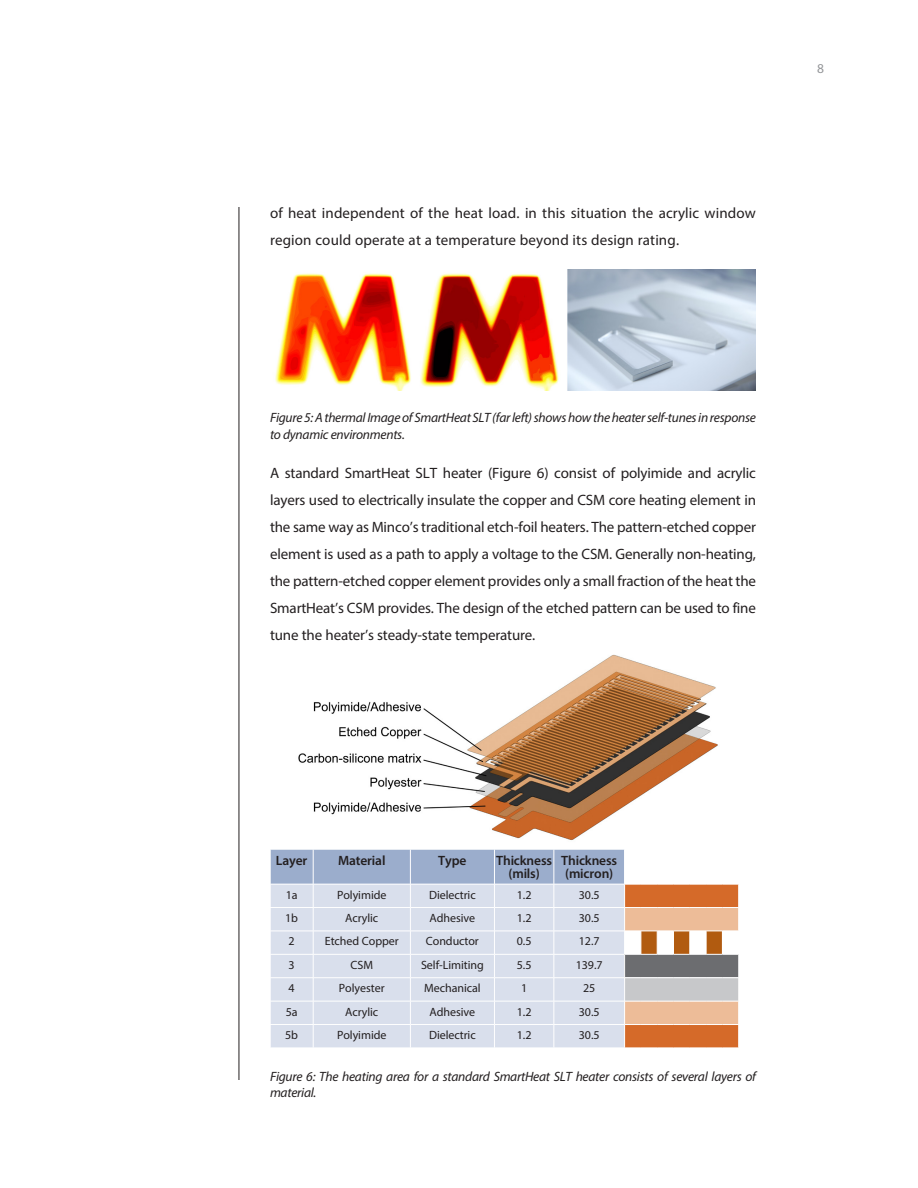
<style>
.page{position:relative;width:918px;height:1188px;background:#fff}
.page>*{position:absolute;margin:0;border:0;box-sizing:border-box;transform-origin:0 0}
.WHITE_PAPER_BODY_COP{font:15px/27px "Myriad Pro";letter-spacing:.01em;color:#231f20}
.WHITE_PAPER_BODY_COP-2{font:italic 13.5px/16.5px "Myriad Pro";letter-spacing:-.02em;color:#231f20}
.TABLE_CELLS{font:600 13.5px "Myriad Pro";letter-spacing:-.01em;color:#231f20}
.t1{font:13.5px "Myriad Pro";color:#939598}
.TABLE_CELLS-2{font:12px "Myriad Pro";letter-spacing:-.005em;color:#231f20}
</style>
<div class="page">
<hr style="left:239px;top:207px;width:1px;height:873px;background:#231f20">
<img style="left:298px;top:654px;width:420px;height:187px">
<img style="left:275px;top:269px;width:481px;height:122px">
<svg style="left:270px;top:849px;width:469px;height:199px;background:#d2ced4"></svg>
<p class="WHITE_PAPER_BODY_COP" style="left:270px;top:199px;width:488px">of heat independent of the heat load. in this situation the acrylic window region could operate at a temperature beyond its design rating.</p>
<p class="t1" style="left:817px;top:60px;width:8px">8</p>
<p class="WHITE_PAPER_BODY_COP-2" style="left:270px;top:409px;width:487px">Figure 5: A thermal Image of SmartHeat SLT (far left) shows how the heater self-tunes in response to dynamic environments.</p>
<p class="WHITE_PAPER_BODY_COP" style="left:270px;top:459px;width:488px;text-align:justify">A standard SmartHeat SLT heater (Figure 6) consist of polyimide and acrylic layers used to electrically insulate the copper and CSM core heating element in the same way as Minco’s traditional etch-foil heaters. The pattern-etched copper element is used as a path to apply a voltage to the CSM. Generally non-heating, the pattern-etched copper element provides only a small fraction of the heat the SmartHeat’s CSM provides. The design of the etched pattern can be used to fine tune the heater’s steady-state temperature.</p>
<p class="TABLE_CELLS" style="left:276px;top:852px;width:33px">Layer</p>
<p class="TABLE_CELLS" style="left:338px;top:852px;width:49px">Material</p>
<p class="TABLE_CELLS" style="left:438px;top:852px;width:30px">Type</p>
<p class="TABLE_CELLS" style="left:496px;top:852px;width:58px">Thickness</p>
<p class="TABLE_CELLS" style="left:508px;top:865px;width:33px">(mils)</p>
<p class="TABLE_CELLS" style="left:561px;top:852px;width:58px">Thickness</p>
<p class="TABLE_CELLS" style="left:565px;top:865px;width:50px">(micron)</p>
<p class="TABLE_CELLS-2" style="left:286px;top:887px;width:13px">1a</p>
<p class="TABLE_CELLS-2" style="left:337px;top:887px;width:51px">Polyimide</p>
<p class="TABLE_CELLS-2" style="left:429px;top:887px;width:48px">Dielectric</p>
<p class="TABLE_CELLS-2" style="left:517px;top:887px;width:16px">1.2</p>
<p class="TABLE_CELLS-2" style="left:579px;top:887px;width:22px">30.5</p>
<p class="TABLE_CELLS-2" style="left:285px;top:911px;width:14px">1b</p>
<p class="TABLE_CELLS-2" style="left:345px;top:911px;width:34px">Acrylic</p>
<p class="TABLE_CELLS-2" style="left:430px;top:911px;width:47px">Adhesive</p>
<p class="TABLE_CELLS-2" style="left:517px;top:911px;width:16px">1.2</p>
<p class="TABLE_CELLS-2" style="left:579px;top:911px;width:22px">30.5</p>
<p class="TABLE_CELLS-2" style="left:289px;top:934px;width:8px">2</p>
<p class="TABLE_CELLS-2" style="left:325px;top:934px;width:75px">Etched Copper</p>
<p class="TABLE_CELLS-2" style="left:426px;top:934px;width:54px">Conductor</p>
<p class="TABLE_CELLS-2" style="left:517px;top:934px;width:16px">0.5</p>
<p class="TABLE_CELLS-2" style="left:579px;top:934px;width:22px">12.7</p>
<p class="TABLE_CELLS-2" style="left:289px;top:957px;width:8px">3</p>
<p class="TABLE_CELLS-2" style="left:351px;top:957px;width:24px">CSM</p>
<p class="TABLE_CELLS-2" style="left:421px;top:957px;width:64px">Self-Limiting</p>
<p class="TABLE_CELLS-2" style="left:517px;top:957px;width:16px">5.5</p>
<p class="TABLE_CELLS-2" style="left:576px;top:957px;width:28px">139.7</p>
<p class="TABLE_CELLS-2" style="left:289px;top:981px;width:8px">4</p>
<p class="TABLE_CELLS-2" style="left:339px;top:981px;width:47px">Polyester</p>
<p class="TABLE_CELLS-2" style="left:424px;top:981px;width:58px">Mechanical</p>
<p class="TABLE_CELLS-2" style="left:521px;top:981px;width:8px">1</p>
<p class="TABLE_CELLS-2" style="left:583px;top:981px;width:14px">25</p>
<p class="TABLE_CELLS-2" style="left:286px;top:1004px;width:13px">5a</p>
<p class="TABLE_CELLS-2" style="left:345px;top:1004px;width:34px">Acrylic</p>
<p class="TABLE_CELLS-2" style="left:430px;top:1004px;width:47px">Adhesive</p>
<p class="TABLE_CELLS-2" style="left:517px;top:1004px;width:16px">1.2</p>
<p class="TABLE_CELLS-2" style="left:579px;top:1004px;width:22px">30.5</p>
<p class="TABLE_CELLS-2" style="left:285px;top:1028px;width:14px">5b</p>
<p class="TABLE_CELLS-2" style="left:337px;top:1028px;width:51px">Polyimide</p>
<p class="TABLE_CELLS-2" style="left:429px;top:1028px;width:48px">Dielectric</p>
<p class="TABLE_CELLS-2" style="left:517px;top:1028px;width:16px">1.2</p>
<p class="TABLE_CELLS-2" style="left:579px;top:1028px;width:22px">30.5</p>
<p class="WHITE_PAPER_BODY_COP-2" style="left:270px;top:1068px;width:488px">Figure 6: The heating area for a standard SmartHeat SLT heater consists of several layers of material.</p>
</div>
